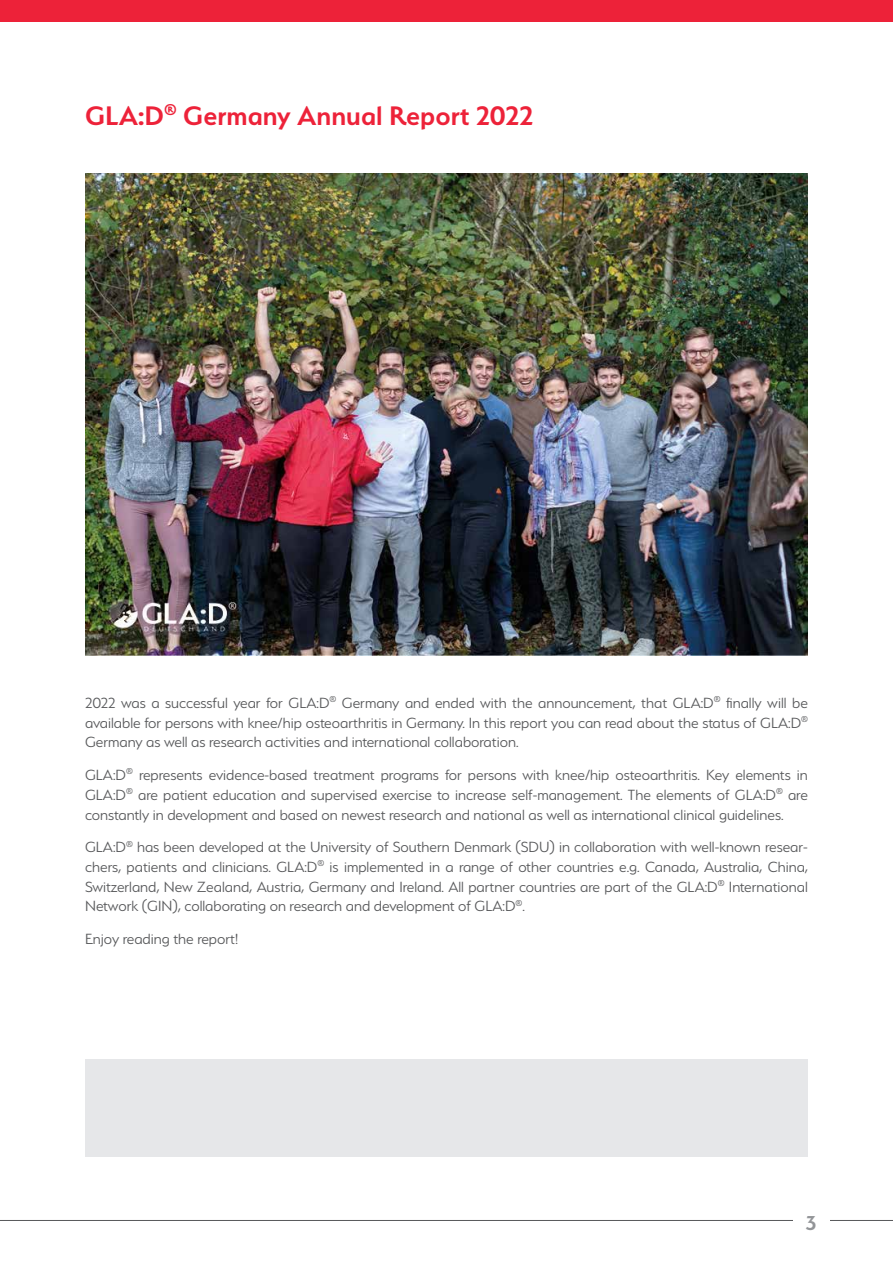
<style>
.page{position:relative;width:893px;height:1263px;background:#fff}
.page>*{position:absolute;margin:0;border:0;box-sizing:border-box;transform-origin:0 0}
.t1{font:600 30px "Serenity";color:#ed2239}
.t2{font:600 22.5px "Serenity";color:#939598}
.t3{font:300 16.5px/19.8px "Serenity";color:#57585a;text-align:justify}
</style>
<div class="page">
<img style="left:85px;top:174px;width:723px;height:482px">
<div style="left:85px;top:1059px;width:723px;height:98px;background:#e6e7e9"></div>
<hr style="left:0;top:1220px;width:893px;height:1px;background:#57585a">
<div style="left:793px;top:1212px;width:36px;height:18px;background:#fff"></div>
<div style="left:0;top:0;width:893px;height:21px;background:#ed2239"></div>
<h1 class="t1" style="left:85px;top:99px;width:450px">GLA:D<sup>®</sup> Germany Annual Report 2022</h1>
<p class="t3" style="left:85px;top:693px;width:724px">2022 was a successful year for GLA:D<sup>®</sup> Germany and ended with the announcement, that GLA:D<sup>®</sup> finally will be available for persons with knee/hip osteoarthritis in Germany. In this report you can read about the status of GLA:D<sup>® </sup>Germany as well as research activities and international collaboration.</p>
<p class="t3" style="left:85px;top:765px;width:724px">GLA:D<sup>®</sup> represents evidence-based treatment programs for persons with knee/hip osteoarthritis. Key elements in GLA:D<sup>®</sup> are patient education and supervised exercise to increase self-management. The elements of GLA:D<sup>®</sup> are constantly in development and based on newest research and national as well as international clinical guidelines.</p>
<p class="t3" style="left:85px;top:837px;width:724px">GLA:D<sup>®</sup> has been developed at the University of Southern Denmark (SDU) in collaboration with well-known resear&shy;chers, patients and clinicians. GLA:D<sup>®</sup> is implemented in a range of other countries e.g. Canada, Australia, China, Switzerland, New Zealand, Austria, Germany and Ireland. All partner countries are part of the GLA:D<sup>®</sup> International Network (GIN), collaborating on research and development of GLA:D<sup>®</sup>.</p>
<p class="t3" style="left:85px;top:929px;width:155px">Enjoy reading the report!</p>
<h2 class="t2" style="left:806px;top:1211px;width:12px">3</h2>
</div>
